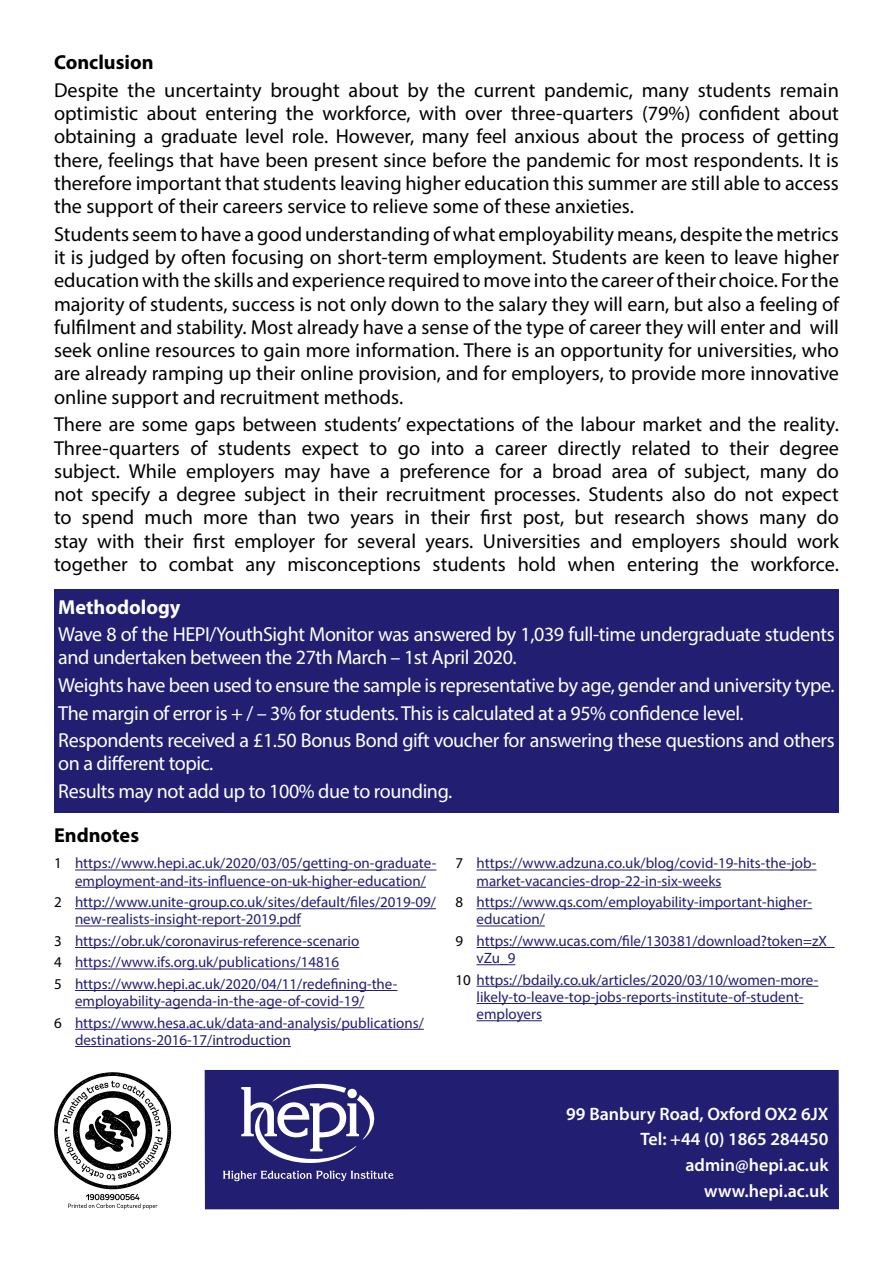
<style>
.page{position:relative;width:893px;height:1263px;background:#fff}
.page>*{position:absolute;margin:0;border:0;box-sizing:border-box;transform-origin:0 0}
.t1{font:20.25px/23.2px "Myriad Pro";color:#000;text-align:justify}
.t2{font:20.25px/27.6px "Myriad Pro";letter-spacing:-.02em;color:#fff}
.t3{font:700 20.25px "Myriad Pro";color:#000}
.t4{font:700 20.25px "Myriad Pro";color:#fff}
.t5{font:600 18px/25.8px "Myriad Pro";color:#fff;text-align:right}
.t6{font:15px/17.2px "Myriad Pro";color:#221f72}
.s1{color:#000}
</style>
<div class="page">
<div style="left:54px;top:589px;width:785px;height:223px;background:#221f72"></div>
<div style="left:205px;top:1070px;width:634px;height:139px;background:#221f72"></div>
<svg style="left:54px;top:1072px;width:117px;height:137px"></svg>
<svg style="left:223px;top:1170px;width:170px;height:11px"></svg>
<svg style="left:241px;top:1084px;width:134px;height:79px"></svg>
<hr style="left:75px;top:870px;width:361px;height:1px;background:#221f72">
<hr style="left:75px;top:887px;width:351px;height:1px;background:#221f72">
<hr style="left:75px;top:908px;width:361px;height:1px;background:#221f72">
<hr style="left:75px;top:926px;width:226px;height:1px;background:#221f72">
<hr style="left:75px;top:947px;width:284px;height:1px;background:#221f72">
<hr style="left:75px;top:969px;width:264px;height:1px;background:#221f72">
<hr style="left:75px;top:990px;width:322px;height:1px;background:#221f72">
<hr style="left:75px;top:1007px;width:289px;height:1px;background:#221f72">
<hr style="left:75px;top:1029px;width:349px;height:1px;background:#221f72">
<hr style="left:75px;top:1046px;width:216px;height:1px;background:#221f72">
<hr style="left:476px;top:870px;width:340px;height:1px;background:#221f72">
<hr style="left:476px;top:887px;width:245px;height:1px;background:#221f72">
<hr style="left:476px;top:908px;width:336px;height:1px;background:#221f72">
<hr style="left:476px;top:926px;width:69px;height:1px;background:#221f72">
<hr style="left:476px;top:947px;width:358px;height:1px;background:#221f72">
<hr style="left:476px;top:964px;width:39px;height:1px;background:#221f72">
<hr style="left:476px;top:986px;width:342px;height:1px;background:#221f72">
<hr style="left:476px;top:1003px;width:327px;height:1px;background:#221f72">
<hr style="left:476px;top:1020px;width:66px;height:1px;background:#221f72">
<p class="t3" style="left:54px;top:51px;width:101px">Conclusion</p>
<p class="t1" style="left:54px;top:78px;width:787px">Despite the uncertainty brought about by the current pandemic, many students remain optimistic about entering the workforce, with over three-quarters (79%) confident about obtaining a graduate level role. However, many feel anxious about the process of getting there, feelings that have been present since before the pandemic for most respondents. It is therefore important that students leaving higher education this summer are still able to access the support of their careers service to relieve some of these anxieties.</p>
<p class="t1" style="left:54px;top:222px;width:787px">Students seem to have a good understanding of what employability means, despite the metrics it is judged by often focusing on short-term employment. Students are keen to leave higher education with the skills and experience required to move into the career of their choice. For the majority of students, success is not only down to the salary they will earn, but also a feeling of fulfilment and stability. Most already have a sense of the type of career they will enter and will seek online resources to gain more information. There is an opportunity for universities, who are already ramping up their online provision, and for employers, to provide more innovative online support and recruitment methods.</p>
<p class="t1" style="left:54px;top:413px;width:787px">There are some gaps between students’ expectations of the labour market and the reality.<br>Three-quarters of students expect to go into a career directly related to their degree subject. While employers may have a preference for a broad area of subject, many do not specify a degree subject in their recruitment processes. Students also do not expect to spend much more than two years in their first post, but research shows many do stay with their first employer for several years. Universities and employers should work together to combat any misconceptions students hold when entering the workforce.</p>
<p class="t4" style="left:58px;top:595px;width:124px">Methodology</p>
<p class="t2" style="left:58px;top:622px;width:778px;line-height:23.2px">Wave 8 of the HEPI/YouthSight Monitor was answered by 1,039 full-time undergraduate students and undertaken between the 27th March – 1st April 2020.</p>
<p class="t2" style="left:58px;top:671px;width:778px">Weights have been used to ensure the sample is representative by age, gender and university type.<br>The margin of error is + / – 3% for students. This is calculated at a 95% confidence level.<br>Respondents received a £1.50 Bonus Bond gift voucher for answering these questions and others</p>
<p class="t2" style="left:58px;top:749px;width:396px">on a different topic.<br>Results may not add up to 100% due to rounding.</p>
<p class="t3" style="left:54px;top:824px;width:87px">Endnotes</p>
<p class="t6" style="left:75px;top:854px;width:363px;text-indent:-21px"><span class="s1">1</span> https://www.hepi.ac.uk/2020/03/05/getting-on-graduate&shy;employment-and-its-influence-on-uk-higher-education/</p>
<p class="t6" style="left:75px;top:893px;width:363px;text-indent:-21px"><span class="s1">2</span> http://www.unite-group.co.uk/sites/default/files/2019-09/ new-realists-insight-report-2019.pdf</p>
<p class="t6" style="left:54px;top:930px;width:345px;line-height:21.5px"><span class="s1">3</span> https://obr.uk/coronavirus-reference-scenario<br><span class="s1">4</span> https://www.ifs.org.uk/publications/14816<br><span class="s1">5</span> https://www.hepi.ac.uk/2020/04/11/redefining-the-</p>
<p class="t6" style="left:54px;top:990px;width:371px;line-height:21.5px;text-indent:21px">employability-agenda-in-the-age-of-covid-19/<br><span class="s1">6</span> https://www.hesa.ac.uk/data-and-analysis/publications/</p>
<p class="t6" style="left:75px;top:1031px;width:217px">destinations-2016-17/introduction</p>
<p class="t6" style="left:476px;top:854px;width:341px;text-indent:-21px"><span class="s1">7</span> https://www.adzuna.co.uk/blog/covid-19-hits-the-job&shy;market-vacancies-drop-22-in-six-weeks</p>
<p class="t6" style="left:476px;top:893px;width:337px;text-indent:-21px"><span class="s1">8</span> https://www.qs.com/employability-important-higher&shy;education/</p>
<p class="t6" style="left:476px;top:932px;width:359px;text-indent:-21px"><span class="s1">9</span> https://www.ucas.com/file/130381/download?token=zX_ vZu_9</p>
<p class="t6" style="left:476px;top:971px;width:343px;text-indent:-21px"><span class="s1">10</span> https://bdaily.co.uk/articles/2020/03/10/women-more&shy;likely-to-leave-top-jobs-reports-institute-of-student&shy;employers</p>
<p class="t5" style="left:566px;top:1100px;width:264px">99 Banbury Road, Oxford OX2 6JX<br>Tel: +44 (0) 1865 284450 admin@hepi.ac.uk www.hepi.ac.uk</p>
</div>
